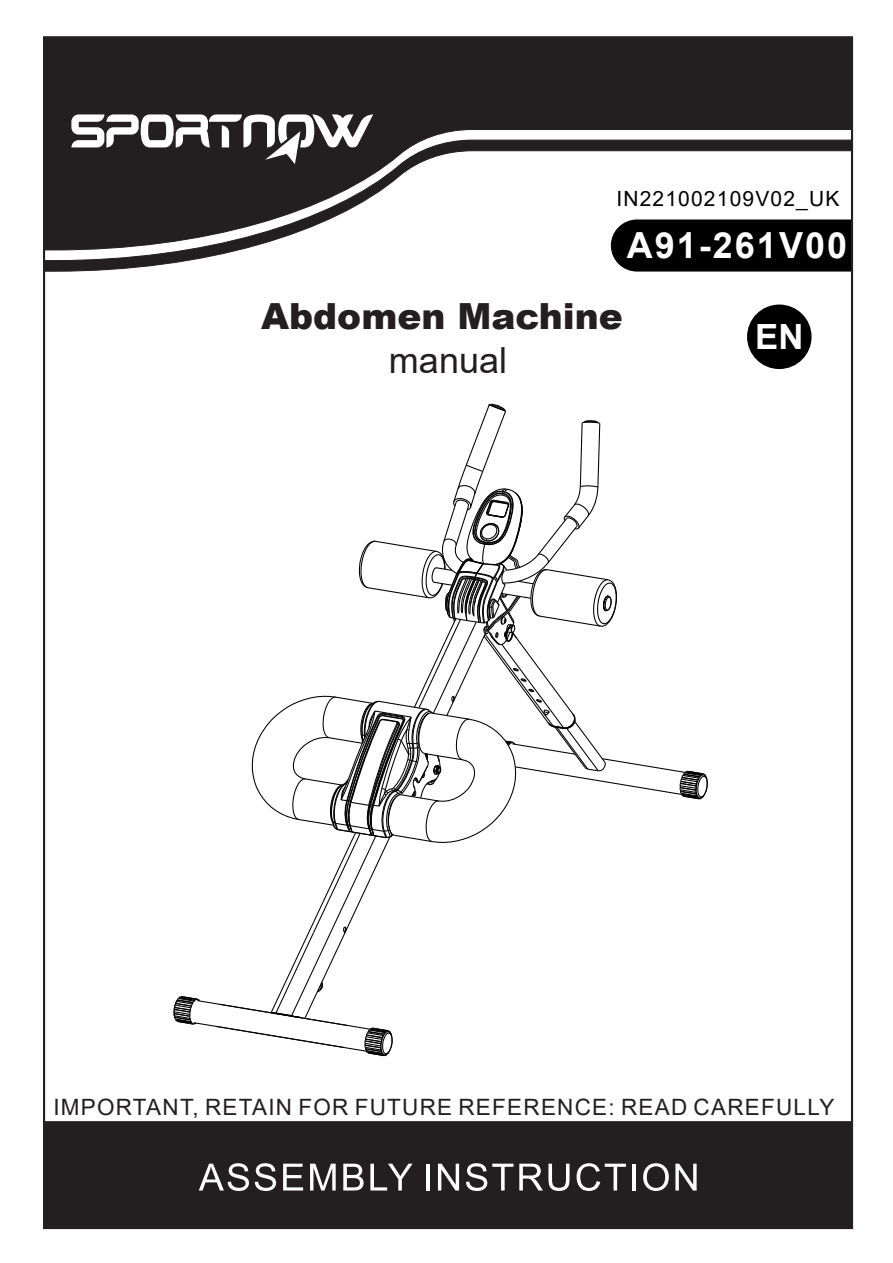
<style>
.page{position:relative;width:893px;height:1263px;background:#fff}
.page>*{position:absolute;margin:0;border:0;box-sizing:border-box;transform-origin:0 0}
.t1{font:900 36px "Arial";color:#231f20}
.t2{font:700 36px "Arial";letter-spacing:.055em;color:#fff}
.t3{font:36px "Arial";color:#231f20}
.t4{font:700 34.8px "Arial";color:#fff}
.t5{font:22.5px "Arial";letter-spacing:.055em;color:#231f20}
.t6{font:21px "Arial";letter-spacing:.055em;color:#000}
</style>
<div class="page">
<svg style="left:173px;top:403px;width:535px;height:654px"></svg>
<div style="left:43px;top:36px;width:810px;height:103px;background:#231f20"></div>
<svg style="left:43px;top:139px;width:810px;height:133px"></svg>
<svg style="left:71px;top:114px;width:302px;height:50px"></svg>
<div style="left:43px;top:1121px;width:809px;height:107px;background:#231f20;border:1px solid #231f20"></div>
<svg style="left:199px;top:1163px;width:50px;height:28px"></svg>
<svg style="left:255px;top:1163px;width:21px;height:28px"></svg>
<svg style="left:283px;top:1164px;width:20px;height:26px"></svg>
<svg style="left:310px;top:1164px;width:26px;height:26px"></svg>
<svg style="left:343px;top:1164px;width:21px;height:26px"></svg>
<svg style="left:370px;top:1164px;width:43px;height:26px"></svg>
<hr style="left:426px;top:1164px;width:4px;height:26px;background:#fff">
<svg style="left:438px;top:1164px;width:21px;height:26px"></svg>
<svg style="left:466px;top:1163px;width:47px;height:28px"></svg>
<svg style="left:519px;top:1164px;width:51px;height:27px"></svg>
<svg style="left:577px;top:1163px;width:49px;height:28px"></svg>
<hr style="left:632px;top:1164px;width:4px;height:26px;background:#fff">
<svg style="left:643px;top:1163px;width:26px;height:28px"></svg>
<svg style="left:675px;top:1164px;width:22px;height:26px"></svg>
<div style="left:747px;top:305px;width:65px;height:64px;background:#000;border-radius:50%"></div>
<p class="t6" style="left:616px;top:184px;width:225px">IN221002109V02_UK</p>
<h1 class="t2" style="left:627px;top:220px;width:222px">A91-261V00</h1>
<h1 class="t1" style="left:261px;top:290px;width:363px">Abdomen Machine</h1>
<h1 class="t3" style="left:389px;top:335px;width:120px">manual</h1>
<h2 class="t4" style="left:755px;top:312px;width:50px">EN</h2>
<p class="t5" style="left:53px;top:1092px;width:783px">IMPORTANT, RETAIN FOR FUTURE REFERENCE: READ CAREFULLY</p>
</div>
